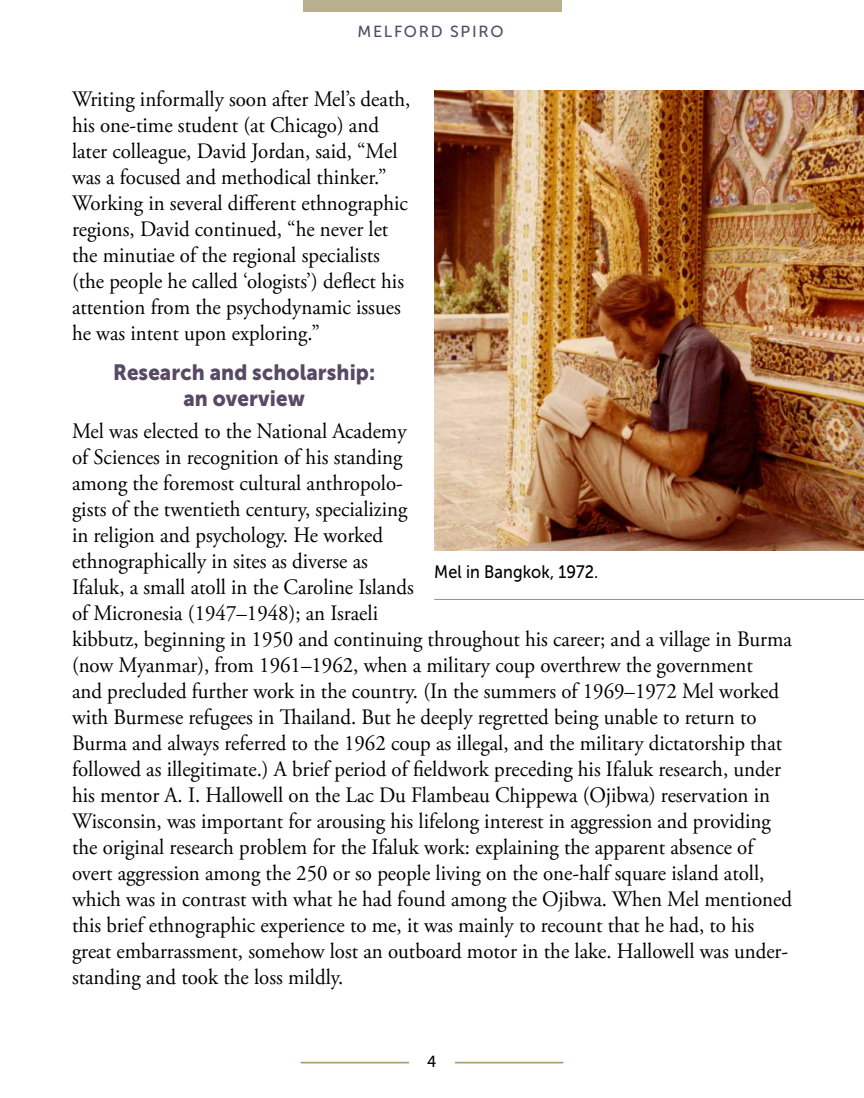
<style>
.page{position:relative;width:864px;height:1098px;background:#fff}
.page>*{position:absolute;margin:0;border:0;box-sizing:border-box;transform-origin:0 0}
.t1{font:22px/26px "Adobe Garamond Pro";color:#000001;scale:.95 1}
.t2{font:22px/26px "Museo Sans 900";letter-spacing:.005em;color:#584a65;text-align:center;scale:.93 1}
.t3{font:18px "Museo Sans 500";letter-spacing:.005em;color:#000001;scale:.9 1}
.t4{font:16px "Museo Sans 500";letter-spacing:.11em;color:#584a65}
.t5{font:16px "Museo Sans 500";color:#000001;scale:.95 1}
</style>
<div class="page">
<hr style="left:301px;top:1062px;width:262px;height:1px;background:#a09569">
<hr style="left:301px;top:1063px;width:262px;height:1px;background:#a09569">
<div style="left:409px;top:1055px;width:45px;height:27px;background:#fff"></div>
<div style="left:303px;top:0;width:258px;height:12px;background:#b9b08f"></div>
<img style="left:434px;top:90px;width:430px;height:461px">
<hr style="left:434px;top:599px;width:430px;height:1px;background:#a09569">
<p class="t4" style="left:357px;top:23px;width:148px">MELFORD SPIRO</p>
<p class="t1" style="left:72px;top:87px;width:358px">Writing informally soon after Mel’s death, his one-time student (at Chicago) and later colleague, David Jordan, said, “Mel was a focused and methodical thinker.” Working in several different ethnographic regions, David continued, “he never let the minutiae of the regional specialists (the people he called ‘ologists’) deflect his attention from the psychodynamic issues he was intent upon exploring.”</p>
<p class="t2" style="left:113px;top:360px;width:283px">Research and scholarship: an overview</p>
<p class="t1" style="left:72px;top:419px;width:759px">Mel was elected to the National Academy<br>of Sciences in recognition of his standing<br>among the foremost cultural anthropolo-<br>gists of the twentieth century, specializing<br>in religion and psychology. He worked<br>ethnographically in sites as diverse as<br>Ifaluk, a small atoll in the Caroline Islands<br>of Micronesia (1947–1948); an Israeli<br>kibbutz, beginning in 1950 and continuing throughout his career; and a village in Burma (now Myanmar), from 1961–1962, when a military coup overthrew the government<br>and precluded further work in the country. (In the summers of 1969–1972 Mel worked with Burmese refugees in Thailand. But he deeply regretted being unable to return to Burma and always referred to the 1962 coup as illegal, and the military dictatorship that followed as illegitimate.) A brief period of fieldwork preceding his Ifaluk research, under his mentor A. I. Hallowell on the Lac Du Flambeau Chippewa (Ojibwa) reservation in Wisconsin, was important for arousing his lifelong interest in aggression and providing the original research problem for the Ifaluk work: explaining the apparent absence of overt aggression among the 250 or so people living on the one-half square island atoll, which was in contrast with what he had found among the Ojibwa. When Mel mentioned this brief ethnographic experience to me, it was mainly to recount that he had, to his great embarrassment, somehow lost an outboard motor in the lake. Hallowell was under&shy;standing and took the loss mildly.</p>
<p class="t3" style="left:434px;top:562px;width:184px">Mel in Bangkok, 1972.</p>
<p class="t5" style="left:427px;top:1052px;width:11px">4</p>
</div>
